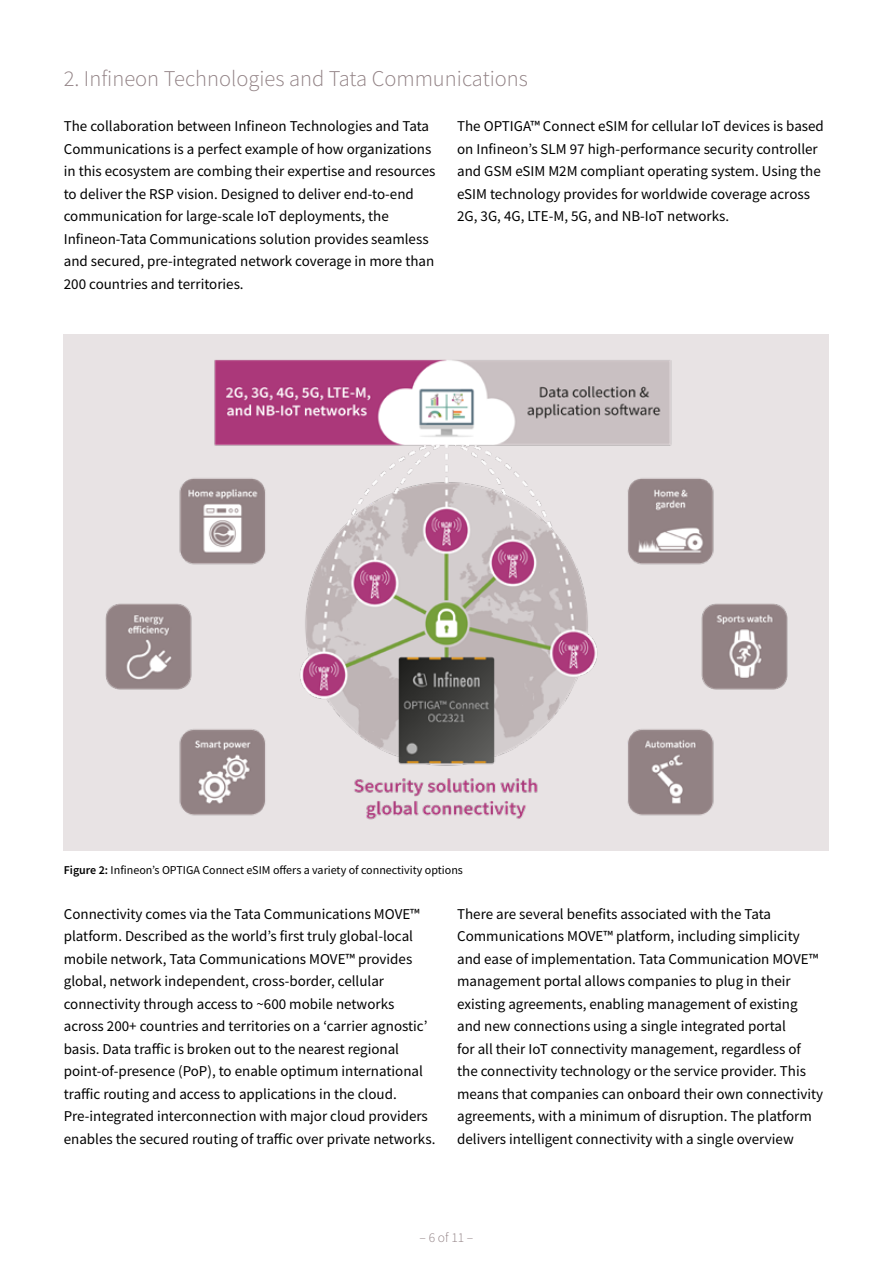
<style>
.page{position:relative;width:893px;height:1263px;background:#fff}
.page>*{position:absolute;margin:0;border:0;box-sizing:border-box;transform-origin:0 0}
.t1{font:300 22.5px "Source Sans Pro";color:#928285}
.t2{font:15px/22.5px "Source Sans Pro";color:#000}
.t3{font:300 13.5px "Source Sans Pro";color:#928285}
.t4{font:12px "Source Sans Pro";color:#000}
.s1{font-weight:600}
</style>
<div class="page">
<img style="left:64px;top:334px;width:765px;height:517px">
<h1 class="t1" style="left:64px;top:65px;width:466px">2. Infineon Technologies and Tata Communications</h1>
<p class="t2" style="left:64px;top:115px;width:373px">The collaboration between Infineon Technologies and Tata Communications is a perfect example of how organizations in this ecosystem are combing their expertise and resources to deliver the RSP vision. Designed to deliver end-to-end communication for large-scale IoT deployments, the Infineon-Tata Communications solution provides seamless and secured, pre-integrated network coverage in more than 200 countries and territories.</p>
<p class="t2" style="left:457px;top:115px;width:368px">The OPTIGA™ Connect eSIM for cellular IoT devices is based on Infineon’s SLM 97 high-performance security controller and GSM eSIM M2M compliant operating system. Using the eSIM technology provides for worldwide coverage across 2G, 3G, 4G, LTE-M, 5G, and NB-IoT networks.</p>
<p class="t4" style="left:64px;top:862px;width:401px"><span class="s1">Figure 2:</span> Infineon’s OPTIGA Connect eSIM offers a variety of connectivity options</p>
<p class="t2" style="left:64px;top:902px;width:373px">Connectivity comes via the Tata Communications MOVE™ platform. Described as the world’s first truly global-local mobile network, Tata Communications MOVE™ provides global, network independent, cross-border, cellular connectivity through access to ~600 mobile networks across 200+ countries and territories on a ‘carrier agnostic’ basis. Data traffic is broken out to the nearest regional point-of-presence (PoP), to enable optimum international traffic routing and access to applications in the cloud.<br>Pre-integrated interconnection with major cloud providers enables the secured routing of traffic over private networks.</p>
<p class="t2" style="left:457px;top:902px;width:368px">There are several benefits associated with the Tata Communications MOVE™ platform, including simplicity and ease of implementation. Tata Communication MOVE™ management portal allows companies to plug in their existing agreements, enabling management of existing and new connections using a single integrated portal<br>for all their IoT connectivity management, regardless of the connectivity technology or the service provider. This means that companies can onboard their own connectivity agreements, with a minimum of disruption. The platform delivers intelligent connectivity with a single overview</p>
<p class="t3" style="left:419px;top:1229px;width:55px">– 6 of 11 –</p>
</div>
